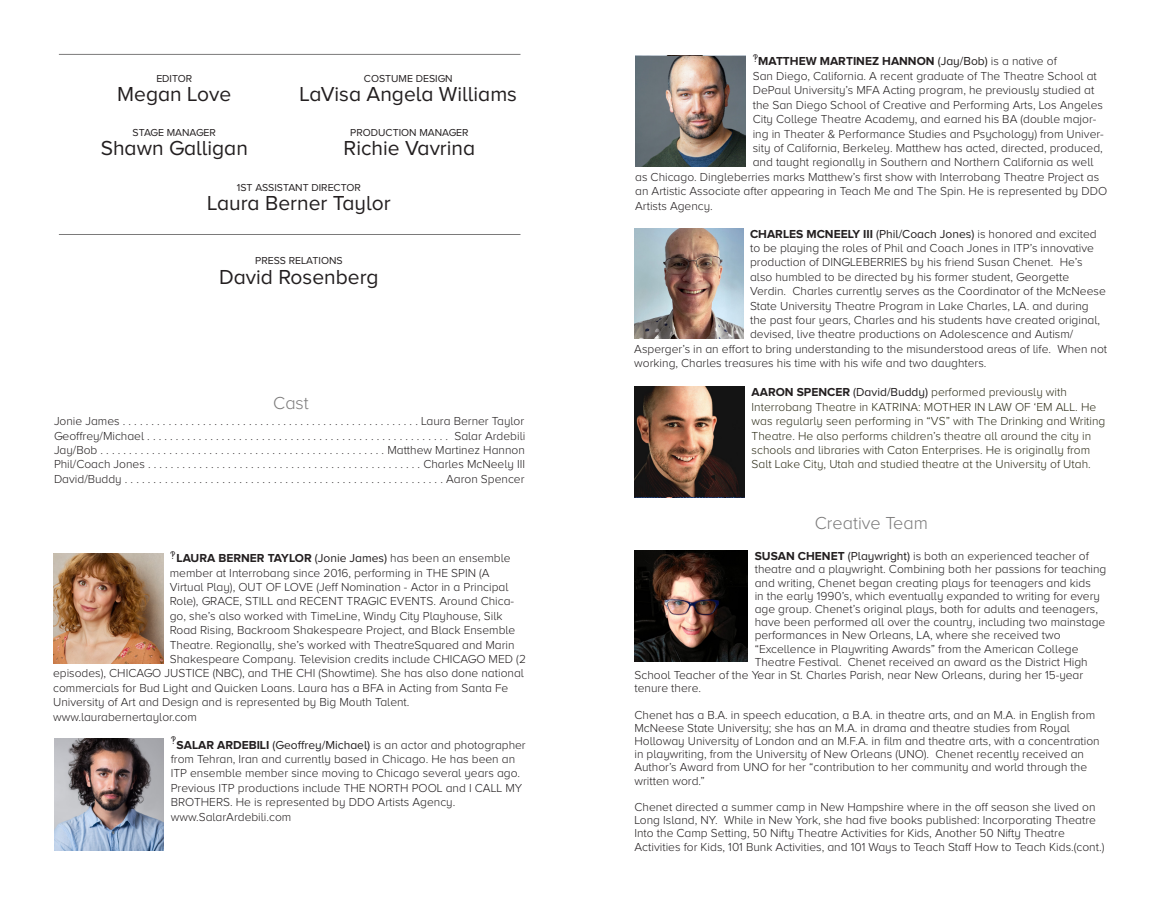
<style>
.page{position:relative;width:1161px;height:905px;background:#fff}
.page>*{position:absolute;margin:0;border:0;box-sizing:border-box;transform-origin:0 0}
.t1{font:21px "Proxima Nova A";color:#231f20}
.t2{font:300 18px "Proxima Nova A";color:#7b7a7a}
.t3{font:300 12px/14.4px "Proxima Nova A";color:#231f20}
.t4{font:300 12px/14.4px "Proxima Nova A";color:#2e2d19}
.t5{font:700 12px "Proxima Nova A";color:#231f20}
.t6{font:10.5px "Proxima Nova A";color:#231f20}
.t7{font:300 10.5px "Helvetica";color:#231f20}
.s1{font-weight:400}
.s2{font-weight:300}
.s3{font-weight:700}
.s4{font-weight:700;color:#231f20}
.s5{font-weight:400;color:#231f20}
</style>
<div class="page">
<img style="left:636px;top:56px;width:110px;height:110px">
<img style="left:635px;top:228px;width:108px;height:110px">
<img style="left:634px;top:387px;width:110px;height:110px">
<img style="left:54px;top:738px;width:110px;height:112px">
<img style="left:53px;top:553px;width:110px;height:110px">
<img style="left:635px;top:550px;width:113px;height:111px">
<hr style="left:59px;top:234px;width:461px;height:1px;background:#7b7a7a">
<hr style="left:59px;top:54px;width:461px;height:1px;background:#7b7a7a">
<p class="t6" style="left:156px;top:72px;width:37px">EDITOR</p>
<p class="t1" style="left:117px;top:83px;width:116px">Megan Love</p>
<p class="t6" style="left:364px;top:72px;width:90px">COSTUME DESIGN</p>
<p class="t1" style="left:300px;top:83px;width:219px">LaVisa Angela Williams</p>
<p class="t6" style="left:133px;top:126px;width:85px">STAGE MANAGER</p>
<p class="t1" style="left:101px;top:137px;width:149px">Shawn Galligan</p>
<p class="t6" style="left:350px;top:126px;width:120px">PRODUCTION MANAGER</p>
<p class="t1" style="left:344px;top:137px;width:133px">Richie Vavrina</p>
<p class="t6" style="left:237px;top:181px;width:125px">1ST ASSISTANT DIRECTOR</p>
<p class="t1" style="left:207px;top:192px;width:185px">Laura Berner Taylor</p>
<p class="t6" style="left:255px;top:255px;width:89px">PRESS RELATIONS</p>
<p class="t1" style="left:219px;top:265px;width:161px">David Rosenberg</p>
<p class="t2" style="left:273px;top:393px;width:37px">Cast</p>
<p class="t3" style="left:54px;top:414px;width:473px">Jonie James . . . . . . . . . . . . . . . . . . . . . . . . . . . . . . . . . . . . . . . . . . . . . . . . . . . . Laura Berner Taylor<br>Geoffrey/Michael . . . . . . . . . . . . . . . . . . . . . . . . . . . . . . . . . . . . . . . . . . . . . . . . . . . . . Salar Ardebili</p>
<p class="t3" style="left:54px;top:443px;width:473px">Jay/Bob . . . . . . . . . . . . . . . . . . . . . . . . . . . . . . . . . . . . . . . . . . . . . . . . . . Matthew Martinez Hannon<br>Phil/Coach Jones . . . . . . . . . . . . . . . . . . . . . . . . . . . . . . . . . . . . . . . . . . . . . . . . Charles McNeely III</p>
<p class="t3" style="left:54px;top:471px;width:472px">David/Buddy . . . . . . . . . . . . . . . . . . . . . . . . . . . . . . . . . . . . . . . . . . . . . . . . . . . . . . . . Aaron Spencer</p>
<p class="t7" style="left:170px;top:546px;width:7px">‽</p>
<p class="t5" style="left:177px;top:551px;width:335px">LAURA BERNER TAYLOR <span class="s1">(Jonie James)</span> <span class="s2">has been an ensemble</span></p>
<p class="t3" style="left:170px;top:565px;width:321px">member at Interrobang since 2016, performing in THE SPIN (A</p>
<p class="t3" style="left:170px;top:579px;width:340px">Virtual Play), OUT OF LOVE (Jeff Nomination - Actor in a Principal</p>
<p class="t3" style="left:170px;top:594px;width:346px">Role), GRACE, STILL and RECENT TRAGIC EVENTS. Around Chica-</p>
<p class="t3" style="left:170px;top:608px;width:334px">go, she’s also worked with TimeLine, Windy City Playhouse, Silk</p>
<p class="t3" style="left:170px;top:623px;width:347px">Road Rising, Backroom Shakespeare Project, and Black Ensemble</p>
<p class="t3" style="left:170px;top:637px;width:346px">Theatre. Regionally, she’s worked with TheatreSquared and Marin</p>
<p class="t3" style="left:170px;top:651px;width:358px">Shakespeare Company. Television credits include CHICAGO MED (2</p>
<p class="t3" style="left:53px;top:666px;width:472px">episodes), CHICAGO JUSTICE (NBC), and THE CHI (Showtime). She has also done national</p>
<p class="t3" style="left:53px;top:680px;width:457px">commercials for Bud Light and Quicken Loans. Laura has a BFA in Acting from Santa Fe</p>
<p class="t3" style="left:53px;top:695px;width:358px">University of Art and Design and is represented by Big Mouth Talent.</p>
<p class="t3" style="left:53px;top:709px;width:145px">www.laurabernertaylor.com</p>
<p class="t7" style="left:171px;top:731px;width:7px">‽</p>
<p class="t3" style="left:171px;top:737px;width:357px;text-indent:6px"><span class="s3">SALAR ARDEBILI</span> <span class="s1">(Geoffrey/Michael)</span> is an actor and photographer from Tehran, Iran and currently based in Chicago. He has been an ITP ensemble member since moving to Chicago several years ago.<br>Previous ITP productions include THE NORTH POOL and I CALL MY BROTHERS. He is represented by DDO Artists Agency.</p>
<p class="t3" style="left:171px;top:809px;width:122px">www.SalarArdebili.com</p>
<p class="t7" style="left:753px;top:49px;width:7px">‽</p>
<p class="t5" style="left:758px;top:55px;width:300px">MATTHEW MARTINEZ HANNON <span class="s1">(Jay/Bob)</span> <span class="s2">is a native of</span></p>
<p class="t3" style="left:753px;top:69px;width:346px">San Diego, California. A recent graduate of The Theatre School at</p>
<p class="t3" style="left:753px;top:83px;width:343px">DePaul University’s MFA Acting program, he previously studied at</p>
<p class="t3" style="left:753px;top:97px;width:352px">the San Diego School of Creative and Performing Arts, Los Angeles</p>
<p class="t3" style="left:753px;top:112px;width:345px">City College Theatre Academy, and earned his BA (double major-</p>
<p class="t3" style="left:753px;top:126px;width:353px">ing in Theater &amp; Performance Studies and Psychology) from Univer-</p>
<p class="t3" style="left:753px;top:141px;width:352px">sity of California, Berkeley. Matthew has acted, directed, produced,</p>
<p class="t3" style="left:753px;top:155px;width:342px">and taught regionally in Southern and Northern California as well</p>
<p class="t3" style="left:635px;top:169px;width:466px">as Chicago. Dingleberries marks Matthew’s first show with Interrobang Theatre Project as</p>
<p class="t3" style="left:635px;top:184px;width:474px">an Artistic Associate after appearing in Teach Me and The Spin. He is represented by DDO</p>
<p class="t3" style="left:635px;top:198px;width:79px">Artists Agency.</p>
<p class="t3" style="left:750px;top:226px;width:357px"><span class="s3">CHARLES MCNEELY III</span> <span class="s1">(Phil/Coach Jones)</span> is honored and excited to be playing the roles of Phil and Coach Jones in ITP’s innovative production of DINGLEBERRIES by his friend Susan Chenet. He’s also humbled to be directed by his former student, Georgette Verdin. Charles currently serves as the Coordinator of the McNeese State University Theatre Program in Lake Charles, LA. and during the past four years, Charles and his students have created original, devised, live theatre productions on Adolescence and Autism/</p>
<p class="t3" style="left:634px;top:341px;width:474px">Asperger’s in an effort to bring understanding to the misunderstood areas of life. When not working, Charles treasures his time with his wife and two daughters.</p>
<p class="t4" style="left:752px;top:385px;width:355px"><span class="s4">AARON SPENCER</span> <span class="s5">(David/Buddy)</span> performed previously with Interrobang Theatre in KATRINA: MOTHER IN LAW OF ‘EM ALL. He was regularly seen performing in “VS” with The Drinking and Writing Theatre. He also performs children’s theatre all around the city in schools and libraries with Caton Enterprises. He is originally from Salt Lake City, Utah and studied theatre at the University of Utah.</p>
<p class="t2" style="left:815px;top:513px;width:115px">Creative Team</p>
<p class="t3" style="left:755px;top:549px;width:353px;line-height:13.2px"><span class="s3">SUSAN CHENET</span> <span class="s1">(Playwright)</span> is both an experienced teacher of theatre and a playwright. Combining both her passions for teaching and writing, Chenet began creating plays for teenagers and kids<br>in the early 1990’s, which eventually expanded to writing for every age group. Chenet’s original plays, both for adults and teenagers, have been performed all over the country, including two mainstage performances in New Orleans, LA, where she received two</p>
<p class="t3" style="left:755px;top:641px;width:325px">“Excellence in Playwriting Awards” from the American College</p>
<p class="t3" style="left:755px;top:654px;width:335px">Theatre Festival. Chenet received an award as the District High</p>
<p class="t3" style="left:634px;top:667px;width:450px">School Teacher of the Year in St. Charles Parish, near New Orleans, during her 15-year</p>
<p class="t3" style="left:634px;top:680px;width:68px">tenure there.</p>
<p class="t3" style="left:634px;top:707px;width:467px;line-height:13.2px">Chenet has a B.A. in speech education, a B.A. in theatre arts, and an M.A. in English from McNeese State University; she has an M.A. in drama and theatre studies from Royal Holloway University of London and an M.F.A. in film and theatre arts, with a concentration in playwriting, from the University of New Orleans (UNO). Chenet recently received an Author’s Award from UNO for her “contribution to her community and world through the written word.”</p>
<p class="t3" style="left:634px;top:800px;width:463px;line-height:13.2px;text-align:justify">Chenet directed a summer camp in New Hampshire where in the off season she lived on Long Island, NY. While in New York, she had five books published: Incorporating Theatre Into the Camp Setting, 50 Nifty Theatre Activities for Kids, Another 50 Nifty Theatre</p>
<p class="t3" style="left:634px;top:839px;width:471px">Activities for Kids, 101 Bunk Activities, and 101 Ways to Teach Staff How to Teach Kids.(cont.)</p>
</div>
